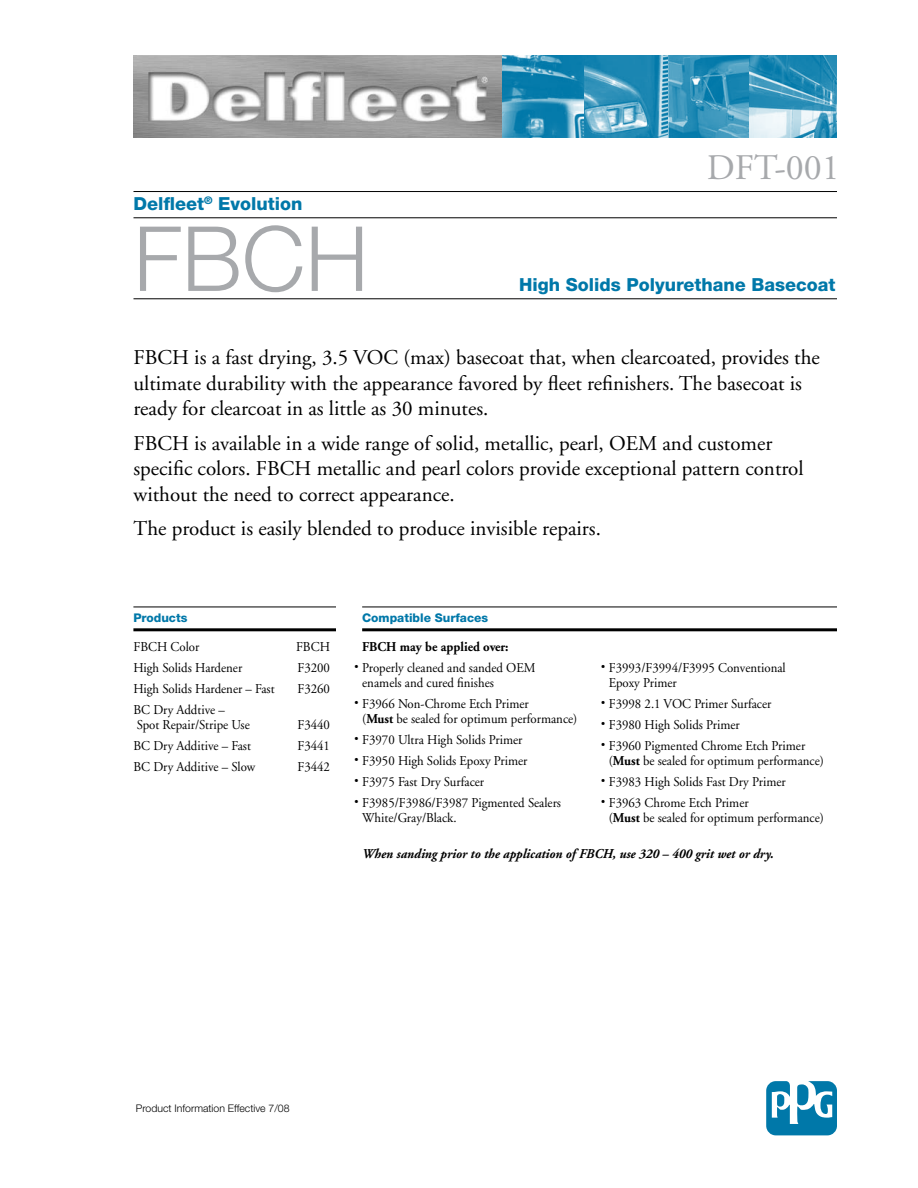
<style>
.page{position:relative;width:918px;height:1188px;background:#fff}
.page>*{position:absolute;margin:0;border:0;box-sizing:border-box;transform-origin:0 0}
.t1{font:300 90px "Helvetica Neue";color:#a7a9ac}
.t2{font:36px "Adobe Garamond";color:#a7a9ac}
.t3{font:21px/25.5px "Adobe Garamond";color:#000}
.t4{font:800 18px "Helvetica Neue";color:#0078a9}
.t5{font:13.5px/21px "Adobe Garamond";color:#000;scale:.95 1}
.t6{font:italic 700 13.5px "Adobe Garamond";color:#000;scale:.95 1}
.t7{font:800 12px "Helvetica Neue";color:#0078a9}
.t8{font:300 10.5px "Helvetica Neue";color:#000}
.s1{font-weight:700}
.s2{font-size:27px}
</style>
<div class="page">
<hr style="left:134px;top:191px;width:703px;height:1px;background:#000">
<hr style="left:134px;top:217px;width:703px;height:1px;background:#000">
<hr style="left:134px;top:298px;width:703px;height:1px;background:#000">
<hr style="left:133px;top:607px;width:203px;height:1px;background:#000">
<hr style="left:133px;top:628px;width:203px;height:3px;background:#000">
<hr style="left:362px;top:607px;width:475px;height:1px;background:#000">
<hr style="left:362px;top:628px;width:475px;height:3px;background:#000">
<svg style="left:766px;top:1081px;width:71px;height:54px"></svg>
<img style="left:134px;top:55px;width:616px;height:82px">
<img style="left:750px;top:55px;width:87px;height:82px">
<h3 class="t4" style="left:134px;top:193px;width:171px">Delfleet<sup>®</sup> Evolution</h3>
<h1 class="t1" style="left:134px;top:204px;width:237px">FBCH</h1>
<h2 class="t2" style="left:707px;top:149px;width:135px">DFT-001</h2>
<h3 class="t4" style="left:519px;top:274px;width:318px">High Solids Polyurethane Basecoat</h3>
<h3 class="t3" style="left:134px;top:346px;width:688px">FBCH is a fast drying, 3.5 VOC (max) basecoat that, when clearcoated, provides the ultimate durability with the appearance favored by fleet refinishers. The basecoat is ready for clearcoat in as little as 30 minutes.</h3>
<h3 class="t3" style="left:134px;top:431px;width:672px">FBCH is available in a wide range of solid, metallic, pearl, OEM and customer specific colors. FBCH metallic and pearl colors provide exceptional pattern control without the need to correct appearance.</h3>
<h3 class="t3" style="left:134px;top:517px;width:469px">The product is easily blended to produce invisible repairs.</h3>
<p class="t7" style="left:133px;top:611px;width:56px">Products</p>
<p class="t5" style="left:134px;top:636px;width:71px">FBCH Color</p>
<p class="t5" style="left:296px;top:636px;width:37px">FBCH</p>
<p class="t5" style="left:134px;top:657px;width:116px">High Solids Hardener</p>
<p class="t5" style="left:297px;top:657px;width:36px">F3200</p>
<p class="t5" style="left:134px;top:678px;width:150px">High Solids Hardener – Fast</p>
<p class="t5" style="left:297px;top:678px;width:36px">F3260</p>
<p class="t5" style="left:134px;top:702px;width:124px;line-height:15px">BC Dry Addtive –<br>Spot Repair/Stripe Use</p>
<p class="t5" style="left:297px;top:714px;width:36px">F3440</p>
<p class="t5" style="left:134px;top:735px;width:125px">BC Dry Additive – Fast</p>
<p class="t5" style="left:298px;top:735px;width:36px">F3441</p>
<p class="t5" style="left:134px;top:756px;width:130px">BC Dry Additive – Slow</p>
<p class="t5" style="left:298px;top:756px;width:36px">F3442</p>
<p class="t7" style="left:362px;top:611px;width:128px">Compatible Surfaces</p>
<p class="t5" style="left:353px;top:637px;width:194px;text-indent:9px"><span class="s1">FBCH may be applied over:<br></span><span class="s2">·</span> Properly cleaned and sanded OEM</p>
<p class="t5" style="left:353px;top:673px;width:186px;text-indent:9px">enamels and cured finishes<br><span class="s2">·</span> F3966 Non-Chrome Etch Primer</p>
<p class="t5" style="left:353px;top:709px;width:237px;text-indent:9px">(<span class="s1">Must</span> be sealed for optimum performance) <span class="s2">·</span> F3970 Ultra High Solids Primer<br><span class="s2">·</span> F3950 High Solids Epoxy Primer<br><span class="s2">·</span> F3975 Fast Dry Surfacer<br><span class="s2">·</span> F3985/F3986/F3987 Pigmented Sealers</p>
<p class="t5" style="left:362px;top:808px;width:101px">White/Gray/Black.</p>
<p class="t5" style="left:609px;top:661px;width:188px;line-height:15px;text-indent:-9px"><span class="s2">·</span> F3993/F3994/F3995 Conventional<br>Epoxy Primer</p>
<p class="t5" style="left:600px;top:694px;width:218px"><span class="s2">·</span> F3998 2.1 VOC Primer Surfacer<br><span class="s2">·</span> F3980 High Solids Primer<br><span class="s2">·</span> F3960 Pigmented Chrome Etch Primer</p>
<p class="t5" style="left:600px;top:751px;width:237px;text-indent:9px">(<span class="s1">Must</span> be sealed for optimum performance) <span class="s2">·</span> F3983 High Solids Fast Dry Primer<br><span class="s2">·</span> F3963 Chrome Etch Primer</p>
<p class="t5" style="left:609px;top:808px;width:228px">(<span class="s1">Must</span> be sealed for optimum performance)</p>
<p class="t6" style="left:362px;top:846px;width:435px">When sanding prior to the application of FBCH, use 320 – 400 grit wet or dry.</p>
<p class="t8" style="left:136px;top:1102px;width:155px">Product Information Effective 7/08</p>
</div>
